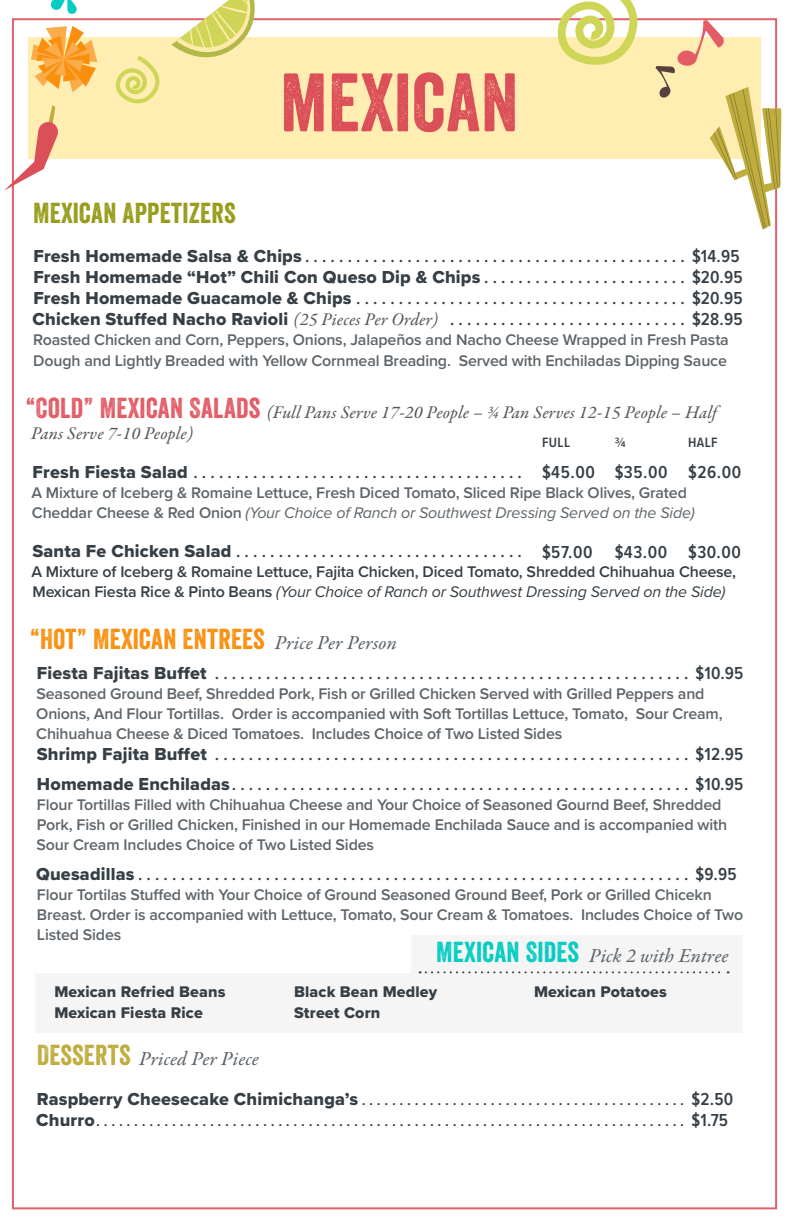
<style>
.page{position:relative;width:792px;height:1224px;background:#fff}
.page>*{position:absolute;margin:0;border:0;box-sizing:border-box;transform-origin:0 0}
.t1{font:80px "Veneer";letter-spacing:.01em;color:#db4f59}
.t2{font:28px "Veneer";letter-spacing:.01em;color:#fa8f0d}
.t3{font:28px "Veneer";letter-spacing:.01em;color:#969c19}
.t4{font:20px "Garamond Premr Pro Med It";letter-spacing:.005em;color:#5e656a}
.t5{font:600 18px/30px "Proxima Nova Cond";letter-spacing:.01em;color:#363f45}
.t6{font:18px/21px "Garamond Premr Pro Med It";letter-spacing:.01em;color:#58595b}
.t7{font:18px "Proxima Nova Extrabld";letter-spacing:.01em;color:#363f45}
.t8{font:600 18px "Proxima Nova Cond";letter-spacing:.03em;color:#363f45}
.t9{font:600 16px/20px "Proxima Nova";letter-spacing:-.01em;color:#5e656a}
.t10{font:600 16px/21.6px "Proxima Nova Cond";color:#363f45}
.t11{font:600 16px/20px "Proxima Nova";letter-spacing:-.01em;color:#363f45}
.t12{font:16px/21px "Proxima Nova Extrabld";letter-spacing:.01em;color:#363f45}
.t13{font:600 14px "Proxima Nova Cond";letter-spacing:.03em;color:#363f45}
.s1{font-family:"Proxima Nova Extrabld";font-weight:400}
.s2{font-family:"Proxima Nova Cond";font-weight:600}
.s3{font-family:"Garamond Premr Pro Med It";font-weight:400;color:#58595b}
.s4{font-family:"Veneer";font-size:28px;color:#e35c66}
.s5{font-weight:400;font-style:italic}
.s6{font-family:"Garamond Premr Pro Med It";font-size:20px;color:#5e656a}
.s7{font-family:"Veneer";font-size:28px;color:#03ccc2}
.s8{font-family:"Veneer";font-size:28px;color:#bfad40}
.s9{font-family:"Proxima Nova Extrabld";font-weight:400;font-size:18px}
.s10{font-size:18px}
</style>
<div class="page">
<div style="left:28px;top:37px;width:733px;height:121px;background:#ffedb1"></div>
<div style="left:36px;top:973px;width:707px;height:59px;background:#f5f5f6"></div>
<div style="left:411px;top:935px;width:332px;height:85px;background:#f5f5f6"></div>
<svg style="left:420px;top:971px;width:309px;height:2px"></svg>
<svg style="left:656px;top:20px;width:126px;height:210px"></svg>
<svg style="left:50px;top:0;width:27px;height:14px"></svg>
<svg style="left:115px;top:56px;width:45px;height:48px"></svg>
<svg style="left:31px;top:26px;width:66px;height:66px"></svg>
<svg style="left:172px;top:0;width:96px;height:58px"></svg>
<svg style="left:4px;top:105px;width:55px;height:86px"></svg>
<svg style="left:555px;top:0;width:83px;height:65px"></svg>
<h1 class="t1" style="left:280px;top:54px;width:240px">MEXICAN</h1>
<h2 class="t3" style="left:33px;top:196px;width:204px">MEXICAN APPETIZERS</h2>
<p class="t5" style="left:33px;top:241px;width:708px"><span class="s1">Fresh Homemade Salsa &amp; Chips</span> . . . . . . . . . . . . . . . . . . . . . . . . . . . . . . . . . . . . . . . . . . . . . $14.95</p>
<p class="t7" style="left:33px;top:264px;width:711px">Fresh Homemade “Hot” Chili Con Queso Dip &amp; Chips <span class="s2">. . . . . . . . . . . . . . . . . . . . . . . . $20.95</span></p>
<p class="t5" style="left:33px;top:288px;width:712px;line-height:21px"><span class="s1">Fresh Homemade Guacamole &amp; Chips</span> . . . . . . . . . . . . . . . . . . . . . . . . . . . . . . . . . . . . . . . $20.95<br><span class="s1">Chicken Stuffed Nacho Ravioli</span> <span class="s3">(25 Pieces Per Order)</span> . . . . . . . . . . . . . . . . . . . . . . . . . . . . $28.95</p>
<p class="t9" style="left:33px;top:329px;width:697px;line-height:21px">Roasted Chicken and Corn, Peppers, Onions, Jalapeños and Nacho Cheese Wrapped in Fresh Pasta<br>Dough and Lightly Breaded with Yellow Cornmeal Breading. Served with Enchiladas Dipping Sauce</p>
<p class="t6" style="left:31px;top:403px;width:687px;text-indent:-6px"><span class="s4">“COLD” MEXICAN SALADS</span> (Full Pans Serve 17-20 People – ¾ Pan Serves 12-15 People – Half<br>Pans Serve 7-10 People)</p>
<p class="t5" style="left:33px;top:456px;width:482px"><span class="s1">Fresh Fiesta Salad</span> . . . . . . . . . . . . . . . . . . . . . . . . . . . . . . . . . . . . . .</p>
<p class="t9" style="left:31px;top:482px;width:665px">A Mixture of Iceberg &amp; Romaine Lettuce, Fresh Diced Tomato, Sliced Ripe Black Olives, Grated<br>Cheddar Cheese &amp; Red Onion <span class="s5">(Your Choice of Ranch or Southwest Dressing Served on the Side)</span></p>
<p class="t5" style="left:32px;top:535px;width:483px"><span class="s1">Santa Fe Chicken Salad</span> . . . . . . . . . . . . . . . . . . . . . . . . . . . . . . . . .</p>
<p class="t11" style="left:31px;top:561px;width:706px">A Mixture of Iceberg &amp; Romaine Lettuce, Fajita Chicken, Diced Tomato, Shredded Chihuahua Cheese,<br>Mexican Fiesta Rice &amp; Pinto Beans <span class="s5">(Your Choice of Ranch or Southwest Dressing Served on the Side)</span></p>
<p class="t13" style="left:542px;top:432px;width:30px">FULL</p>
<p class="t13" style="left:615px;top:432px;width:12px">¾</p>
<p class="t13" style="left:688px;top:432px;width:31px">HALF</p>
<p class="t8" style="left:542px;top:459px;width:201px">$45.00 $35.00 $26.00</p>
<p class="t8" style="left:542px;top:538px;width:200px">$57.00 $43.00 $30.00</p>
<h2 class="t2" style="left:30px;top:621px;width:369px">“HOT” MEXICAN ENTREES <span class="s6">Price Per Person</span></h2>
<p class="t5" style="left:37px;top:657px;width:708px"><span class="s1">Fiesta Fajitas Buffet</span> . . . . . . . . . . . . . . . . . . . . . . . . . . . . . . . . . . . . . . . . . . . . . . . . . . . . . . . . $10.95</p>
<p class="t9" style="left:36px;top:683px;width:688px">Seasoned Ground Beef, Shredded Pork, Fish or Grilled Chicken Served with Grilled Peppers and<br>Onions, And Flour Tortillas. Order is accompanied with Soft Tortillas Lettuce, Tomato, Sour Cream,<br>Chihuahua Cheese &amp; Diced Tomatoes. Includes Choice of Two Listed Sides</p>
<p class="t5" style="left:37px;top:738px;width:708px"><span class="s1">Shrimp Fajita Buffet</span> . . . . . . . . . . . . . . . . . . . . . . . . . . . . . . . . . . . . . . . . . . . . . . . . . . . . . . . . $12.95<br><span class="s1">Homemade Enchiladas</span> . . . . . . . . . . . . . . . . . . . . . . . . . . . . . . . . . . . . . . . . . . . . . . . . . . . . . . $10.95</p>
<p class="t9" style="left:36px;top:794px;width:692px">Flour Tortillas Filled with Chihuahua Cheese and Your Choice of Seasoned Gournd Beef, Shredded<br>Pork, Fish or Grilled Chicken, Finished in our Homemade Enchilada Sauce and is accompanied with<br>Sour Cream Includes Choice of Two Listed Sides</p>
<p class="t5" style="left:36px;top:858px;width:702px"><span class="s1">Quesadillas</span> . . . . . . . . . . . . . . . . . . . . . . . . . . . . . . . . . . . . . . . . . . . . . . . . . . . . . . . . . . . . . . . . . $9.95</p>
<p class="t9" style="left:37px;top:884px;width:708px">Flour Tortilas Stuffed with Your Choice of Ground Seasoned Ground Beef, Pork or Grilled Chicekn<br>Breast. Order is accompanied with Lettuce, Tomato, Sour Cream &amp; Tomatoes. Includes Choice of Two<br>Listed Sides</p>
<p class="t4" style="left:436px;top:943px;width:294px"><span class="s7">MEXICAN SIDES</span> Pick 2 with Entree</p>
<p class="t12" style="left:54px;top:981px;width:173px">Mexican Refried Beans<br>Mexican Fiesta Rice</p>
<p class="t12" style="left:294px;top:981px;width:145px">Black Bean Medley<br>Street Corn</p>
<p class="t12" style="left:534px;top:981px;width:134px">Mexican Potatoes</p>
<p class="t4" style="left:37px;top:1046px;width:224px"><span class="s8">DESSERTS</span> Priced Per Piece</p>
<p class="t10" style="left:36px;top:1088px;width:699px"><span class="s9">Raspberry Cheesecake Chimichanga’s</span> . . . . . . . . . . . . . . . . . . . . . . . . . . . . . . . . . . . . . . . . . . . <span class="s10">$2.50<br></span><span class="s9">Churro</span> . . . . . . . . . . . . . . . . . . . . . . . . . . . . . . . . . . . . . . . . . . . . . . . . . . . . . . . . . . . . . . . . . . . . . . . . . . . . . . <span class="s10">$1.75</span></p>
</div>
